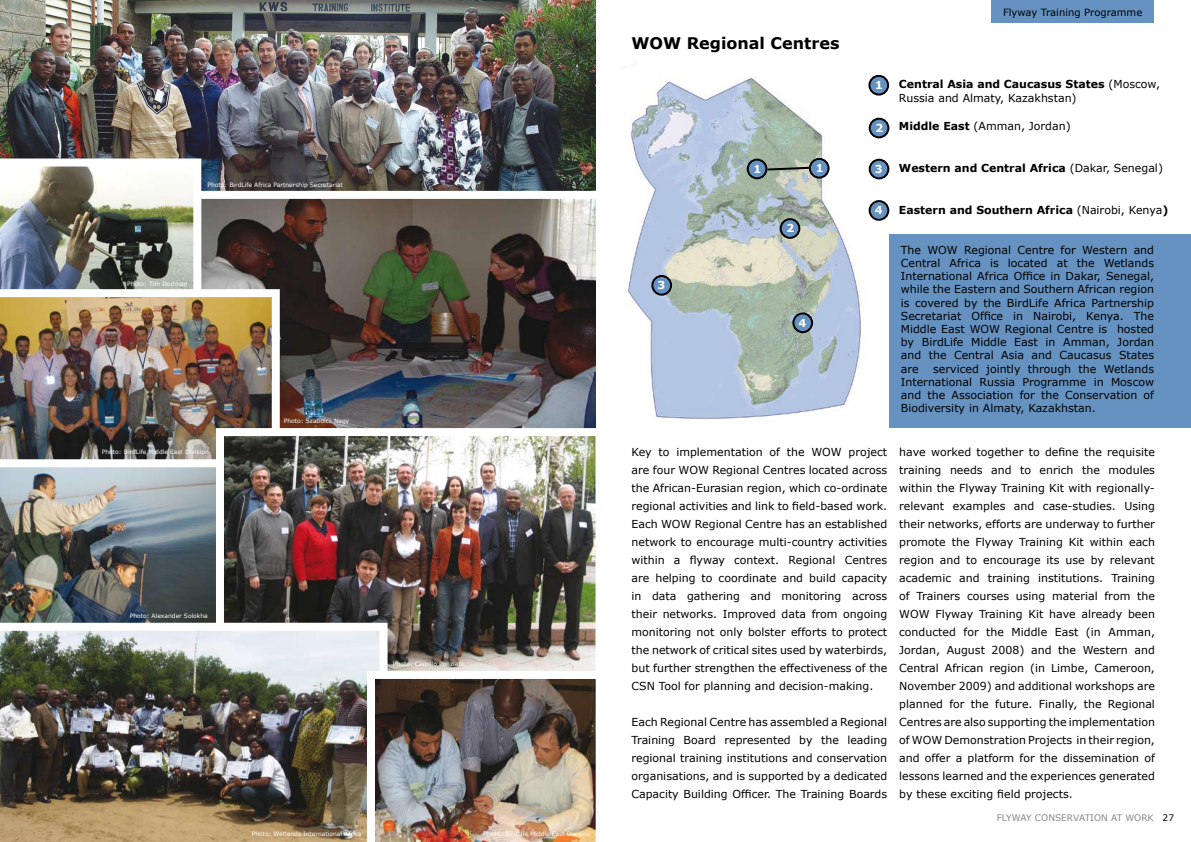
<style>
.page{position:relative;width:1191px;height:842px;background:#fff}
.page>*{position:absolute;margin:0;border:0;box-sizing:border-box;transform-origin:0 0}
.t1{font:700 16px "Verdana";color:#000}
.t2{font:11px/18px "Verdana";color:#000;text-align:justify}
.t3{font:700 11px "Verdana";color:#000}
.t4{font:700 11px "Verdana";color:#fff}
.t5{font:10px "Verdana";color:#000}
.t6{font:9px "Verdana";color:#878889}
.t7{font:9px "Verdana";color:#000}
.t8{font:6px "Verdana";color:#fff}
.s1{font-weight:700}
.s2{font-weight:400}
</style>
<div class="page">
<div style="left:991px;top:0;width:163px;height:23px;background:#6692c1"></div>
<img style="left:625px;top:62px;width:236px;height:358px">
<svg style="left:869px;top:76px;width:19px;height:19px"></svg>
<div style="left:868px;top:75px;width:21px;height:21px;border:2px solid #000;border-radius:50%"></div>
<div style="left:869px;top:119px;width:19px;height:18px;background:#6692c1;border-radius:50%"></div>
<div style="left:868px;top:118px;width:21px;height:20px;border:2px solid #000;border-radius:50%"></div>
<div style="left:869px;top:160px;width:19px;height:18px;background:#6692c1;border-radius:50%"></div>
<div style="left:868px;top:159px;width:21px;height:20px;border:2px solid #000;border-radius:50%"></div>
<div style="left:869px;top:201px;width:19px;height:19px;background:#6692c1;border-radius:50%"></div>
<div style="left:868px;top:200px;width:21px;height:21px;border:2px solid #000;border-radius:50%"></div>
<div style="left:747px;top:160px;width:19px;height:18px;background:#6692c1;border-radius:50%"></div>
<div style="left:746px;top:159px;width:21px;height:20px;border:2px solid #000;border-radius:50%"></div>
<svg style="left:780px;top:219px;width:19px;height:19px"></svg>
<div style="left:779px;top:218px;width:21px;height:21px;border:2px solid #000;border-radius:50%"></div>
<div style="left:652px;top:276px;width:19px;height:19px;background:#6692c1;border-radius:50%"></div>
<div style="left:651px;top:275px;width:21px;height:21px;border:2px solid #000;border-radius:50%"></div>
<div style="left:793px;top:313px;width:19px;height:19px;background:#6692c1;border-radius:50%"></div>
<div style="left:792px;top:312px;width:21px;height:21px;border:2px solid #000;border-radius:50%"></div>
<div style="left:810px;top:159px;width:18px;height:19px;background:#6692c1;border-radius:50%"></div>
<div style="left:809px;top:158px;width:20px;height:21px;border:2px solid #000;border-radius:50%"></div>
<svg style="left:765px;top:166px;width:46px;height:6px"></svg>
<img style="left:0;top:0;width:595px;height:191px">
<img style="left:201px;top:200px;width:394px;height:228px">
<div style="left:138px;top:191px;width:466px;height:259px;border:8px solid #fff"></div>
<img style="left:0;top:159px;width:201px;height:130px">
<img style="left:0;top:289px;width:280px;height:170px">
<img style="left:0;top:459px;width:216px;height:164px">
<img style="left:225px;top:437px;width:369px;height:234px">
<div style="left:216px;top:428px;width:387px;height:258px;border:8px solid #fff"></div>
<img style="left:0;top:623px;width:387px;height:219px">
<img style="left:367px;top:671px;width:236px;height:171px">
<div style="left:889px;top:234px;width:302px;height:193px;background:#6692c1"></div>
<p class="t8" style="left:207px;top:181px;width:137px">Photo: BirdLife Africa Partnership Secretariat</p>
<p class="t8" style="left:127px;top:280px;width:62px">Photo: Tim Dodman</p>
<p class="t8" style="left:284px;top:417px;width:67px">Photo: Szabolcs Nagy</p>
<p class="t8" style="left:102px;top:448px;width:108px">Photo: BirdLife Middle East Division</p>
<p class="t8" style="left:130px;top:612px;width:80px">Photo: Alexander Solokha</p>
<p class="t8" style="left:393px;top:660px;width:72px">Photo: Camillo Ponziani</p>
<p class="t8" style="left:252px;top:830px;width:111px">Photo: Wetlands International Africa</p>
<p class="t8" style="left:483px;top:830px;width:108px">Photo: BirdLife Middle East Division</p>
<h1 class="t1" style="left:631px;top:33px;width:209px">WOW Regional Centres</h1>
<p class="t4" style="left:657px;top:278px;width:9px">3</p>
<p class="t4" style="left:753px;top:162px;width:9px">1</p>
<p class="t4" style="left:786px;top:221px;width:9px">2</p>
<p class="t4" style="left:815px;top:161px;width:9px">1</p>
<p class="t4" style="left:798px;top:316px;width:9px">4</p>
<p class="t5" style="left:1003px;top:6px;width:141px">Flyway Training Programme</p>
<p class="t4" style="left:875px;top:78px;width:9px">1</p>
<p class="t4" style="left:875px;top:121px;width:9px">2</p>
<p class="t4" style="left:875px;top:162px;width:9px">3</p>
<p class="t4" style="left:874px;top:203px;width:9px">4</p>
<p class="t2" style="left:899px;top:76px;width:263px;line-height:14px"><span class="s1">Central Asia and Caucasus States</span> (Moscow,<br>Russia and Almaty, Kazakhstan)</p>
<p class="t2" style="left:899px;top:116px;width:173px"><span class="s1">Middle East</span> (Amman, Jordan)</p>
<p class="t3" style="left:899px;top:161px;width:265px">Western and Central Africa <span class="s2">(Dakar, Senegal)</span></p>
<p class="t3" style="left:899px;top:203px;width:271px">Eastern and Southern Africa <span class="s2">(Nairobi, Kenya</span>)</p>
<p class="t2" style="left:900px;top:243px;width:255px;line-height:13.2px">The WOW Regional Centre for Western and Central Africa is located at the Wetlands International Africa Office in Dakar, Senegal, while the Eastern and Southern African region is covered by the BirdLife Africa Partnership Secretariat Office in Nairobi, Kenya. The Middle East WOW Regional Centre is hosted by BirdLife Middle East in Amman, Jordan and the Central Asia and Caucasus States are</p>
<p class="t2" style="left:900px;top:362px;width:255px;line-height:13.2px;text-indent:32px">serviced jointly through the Wetlands International Russia Programme in Moscow and the Association for the Conservation of Biodiversity in Almaty, Kazakhstan.</p>
<p class="t2" style="left:631px;top:443px;width:257px">Key to implementation of the WOW project are four WOW Regional Centres located across the African-Eurasian region, which co-ordinate regional activities and link to field-based work.<br>Each WOW Regional Centre has an established network to encourage multi-country activities within a flyway context. Regional Centres are helping to coordinate and build capacity in data gathering and monitoring across their networks. Improved data from ongoing monitoring not only bolster efforts to protect the network of critical sites used by waterbirds, but further strengthen the effectiveness of the CSN Tool for planning and decision-making.</p>
<p class="t2" style="left:631px;top:713px;width:257px">Each Regional Centre has assembled a Regional Training Board represented by the leading regional training institutions and conservation organisations, and is supported by a dedicated Capacity Building Officer. The Training Boards</p>
<p class="t2" style="left:899px;top:443px;width:257px">have worked together to define the requisite training needs and to enrich the modules within the Flyway Training Kit with regionally&shy;relevant examples and case-studies. Using their networks, efforts are underway to further promote the Flyway Training Kit within each region and to encourage its use by relevant academic and training institutions. Training of Trainers courses using material from the WOW Flyway Training Kit have already been conducted for the Middle East (in Amman, Jordan, August 2008) and the Western and Central African region (in Limbe, Cameroon, November 2009) and additional workshops are planned for the future. Finally, the Regional Centres are also supporting the implementation of WOW Demonstration Projects in their region, and offer a platform for the dissemination of lessons learned and the experiences generated by these exciting field projects.</p>
<p class="t6" style="left:996px;top:812px;width:159px">FLYWAY CONSERVATION AT WORK</p>
<p class="t7" style="left:1162px;top:811px;width:13px">27</p>
</div>
